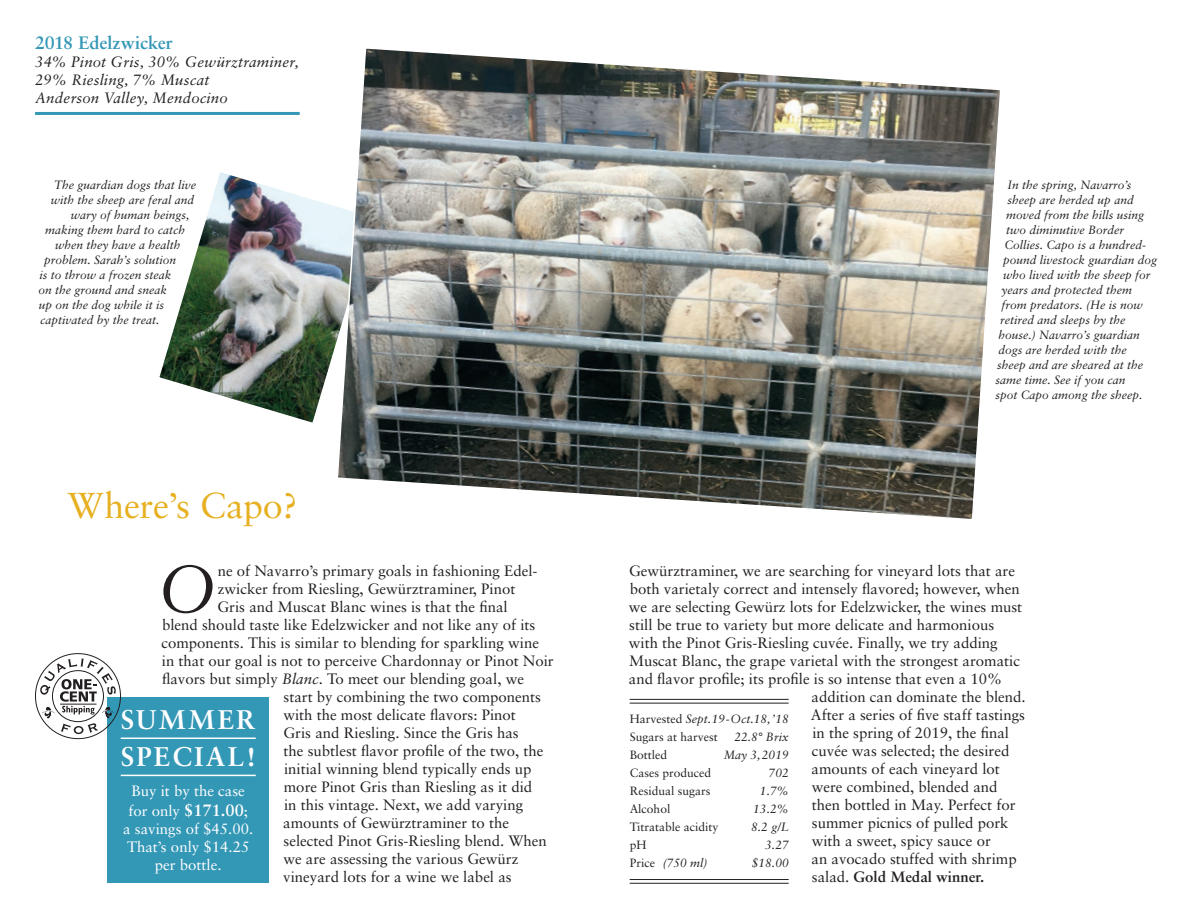
<style>
.page{position:relative;width:1188px;height:918px;background:#fff}
.page>*{position:absolute;margin:0;border:0;box-sizing:border-box;transform-origin:0 0}
.t1{font:italic 66.6px "Sabon";color:#231f20}
.t2{font:36px "Sabon";letter-spacing:-.01em;color:#e6b020}
.t3{font:700 27px/37.5px "Sabon";letter-spacing:.085em;color:#fff}
.t4{font:700 18px "Sabon";color:#3397b6}
.t5{font:15px "Sabon";color:#231f20}
.t6{font:italic 15px/18px "Sabon";letter-spacing:.015em;color:#231f20}
.t7{font:15px/18px "Sabon";color:#fff}
.t8{font:700 15px "Sabon";color:#231f20}
.t9{font:italic 12px "Sabon";color:#231f20}
.t10{font:12px/18px "Sabon";color:#231f20}
.s1{font-style:italic}
.s2{font-weight:700;font-size:16.5px}
.s3{font-weight:400}
.s4{font-style:normal}
</style>
<div class="page">
<img style="left:159px;top:172px;width:177px;height:251px">
<hr style="left:35px;top:112px;width:265px;height:3px;background:#3397b6">
<hr style="left:630px;top:699px;width:159px;height:1px;background:#231f20">
<hr style="left:630px;top:703px;width:159px;height:1px;background:#231f20">
<hr style="left:630px;top:879px;width:159px;height:1px;background:#231f20">
<hr style="left:630px;top:883px;width:159px;height:1px;background:#231f20">
<div style="left:107px;top:697px;width:162px;height:186px;background:#3397b6"></div>
<hr style="left:121px;top:738px;width:135px;height:1px;background:#fff">
<hr style="left:121px;top:775px;width:135px;height:1px;background:#fff">
<svg style="left:35px;top:653px;width:86px;height:86px"></svg>
<img style="left:336px;top:48px;width:664px;height:471px">
<p class="t4" style="left:35px;top:32px;width:139px">2018 Edelzwicker</p>
<p class="t6" style="left:35px;top:53px;width:265px">34% Pinot Gris, 30% Gewürztraminer,<br>29% Riesling, 7% Muscat<br>Anderson Valley, Mendocino</p>
<p class="t9" style="left:54px;top:177px;width:144px">The guardian dogs that live</p>
<p class="t9" style="left:51px;top:192px;width:145px">with the sheep are feral and</p>
<p class="t9" style="left:71px;top:207px;width:120px">wary of human beings,</p>
<p class="t9" style="left:45px;top:222px;width:142px">making them hard to catch</p>
<p class="t9" style="left:55px;top:237px;width:127px">when they have a health</p>
<p class="t9" style="left:44px;top:252px;width:133px">problem. Sarah’s solution</p>
<p class="t9" style="left:40px;top:267px;width:134px">is to throw a frozen steak</p>
<p class="t9" style="left:38px;top:282px;width:130px">on the ground and sneak</p>
<p class="t9" style="left:39px;top:297px;width:127px">up on the dog while it is</p>
<p class="t9" style="left:40px;top:312px;width:121px">captivated by the treat.</p>
<h2 class="t2" style="left:68px;top:484px;width:232px">Where’s Capo?</h2>
<h1 class="t1" style="left:158px;top:551px;width:61px">O</h1>
<p class="t5" style="left:218px;top:562px;width:321px">ne of Navarro’s primary goals in fashioning Edel-</p>
<p class="t5" style="left:218px;top:580px;width:299px">zwicker from Riesling, Gewürztraminer, Pinot</p>
<p class="t5" style="left:218px;top:598px;width:292px">Gris and Muscat Blanc wines is that the final</p>
<p class="t5" style="left:162px;top:616px;width:375px">blend should taste like Edelzwicker and not like any of its</p>
<p class="t5" style="left:161px;top:634px;width:379px">components. This is similar to blending for sparkling wine</p>
<p class="t5" style="left:162px;top:652px;width:393px">in that our goal is not to perceive Chardonnay or Pinot Noir</p>
<p class="t5" style="left:162px;top:670px;width:363px">flavors but simply <span class="s1">Blanc</span>. To meet our blending goal, we</p>
<p class="t5" style="left:284px;top:688px;width:259px">start by combining the two components</p>
<p class="t5" style="left:283px;top:706px;width:234px">with the most delicate flavors: Pinot</p>
<p class="t5" style="left:284px;top:724px;width:237px">Gris and Riesling. Since the Gris has</p>
<p class="t5" style="left:284px;top:742px;width:262px">the subtlest flavor profile of the two, the</p>
<p class="t5" style="left:284px;top:760px;width:249px">initial winning blend typically ends up</p>
<p class="t5" style="left:284px;top:778px;width:250px">more Pinot Gris than Riesling as it did</p>
<p class="t5" style="left:284px;top:796px;width:241px">in this vintage. Next, we add varying</p>
<p class="t5" style="left:283px;top:814px;width:227px">amounts of Gewürztraminer to the</p>
<p class="t5" style="left:284px;top:832px;width:265px">selected Pinot Gris-Riesling blend. When</p>
<p class="t5" style="left:283px;top:850px;width:237px">we are assessing the various Gewürz</p>
<p class="t5" style="left:283px;top:868px;width:230px">vineyard lots for a wine we label as</p>
<h3 class="t3" style="left:121px;top:700px;width:137px">SUMMER<br>SPECIAL!</h3>
<p class="t7" style="left:128px;top:781px;width:121px;line-height:19.8px">Buy it by the case for only <span class="s2">$171.00</span>;</p>
<p class="t7" style="left:123px;top:819px;width:132px;text-align:center">a savings of $45.00.<br>That’s only $14.25 per bottle.</p>
<p class="t9" style="left:1008px;top:177px;width:125px">In the spring, Navarro’s</p>
<p class="t9" style="left:1008px;top:192px;width:128px">sheep are herded up and</p>
<p class="t9" style="left:1006px;top:207px;width:140px">moved from the hills using</p>
<p class="t9" style="left:1006px;top:222px;width:120px">two diminutive Border</p>
<p class="t9" style="left:1005px;top:237px;width:143px">Collies. Capo is a hundred-</p>
<p class="t9" style="left:1003px;top:252px;width:156px">pound livestock guardian dog</p>
<p class="t9" style="left:1003px;top:267px;width:149px">who lived with the sheep for</p>
<p class="t9" style="left:1002px;top:282px;width:132px">years and protected them</p>
<p class="t9" style="left:1002px;top:297px;width:143px">from predators. (He is now</p>
<p class="t9" style="left:1000px;top:312px;width:127px">retired and sleeps by the</p>
<p class="t9" style="left:999px;top:327px;width:143px">house.) Navarro’s guardian</p>
<p class="t9" style="left:999px;top:342px;width:130px">dogs are herded with the</p>
<p class="t9" style="left:997px;top:357px;width:148px">sheep and are sheared at the</p>
<p class="t9" style="left:996px;top:372px;width:131px">same time. See if you can</p>
<p class="t9" style="left:996px;top:387px;width:148px">spot Capo among the sheep.</p>
<p class="t5" style="left:629px;top:562px;width:387px">Gewürztraminer, we are searching for vineyard lots that are</p>
<p class="t5" style="left:630px;top:580px;width:392px">both varietaly correct and intensely flavored; however, when</p>
<p class="t5" style="left:629px;top:598px;width:395px">we are selecting Gewürz lots for Edelzwicker, the wines must</p>
<p class="t5" style="left:629px;top:616px;width:367px">still be true to variety but more delicate and harmonious</p>
<p class="t5" style="left:629px;top:634px;width:370px">with the Pinot Gris-Riesling cuvée. Finally, we try adding</p>
<p class="t5" style="left:629px;top:652px;width:392px">Muscat Blanc, the grape varietal with the strongest aromatic</p>
<p class="t5" style="left:629px;top:670px;width:375px">and flavor profile; its profile is so intense that even a 10%</p>
<p class="t5" style="left:812px;top:688px;width:216px">addition can dominate the blend.</p>
<p class="t5" style="left:811px;top:706px;width:216px">After a series of five staff tastings</p>
<p class="t5" style="left:812px;top:724px;width:198px">in the spring of 2019, the final</p>
<p class="t5" style="left:812px;top:742px;width:199px">cuvée was selected; the desired</p>
<p class="t5" style="left:812px;top:760px;width:190px">amounts of each vineyard lot</p>
<p class="t5" style="left:812px;top:778px;width:187px">were combined, blended and</p>
<p class="t5" style="left:812px;top:796px;width:205px">then bottled in May. Perfect for</p>
<p class="t5" style="left:812px;top:814px;width:198px">summer picnics of pulled pork</p>
<p class="t5" style="left:812px;top:832px;width:181px">with a sweet, spicy sauce or</p>
<p class="t5" style="left:812px;top:850px;width:207px">an avocado stuffed with shrimp</p>
<p class="t8" style="left:812px;top:868px;width:174px"><span class="s3">salad.</span> Gold Medal winner.</p>
<p class="t10" style="left:630px;top:710px;width:160px">Harvested <span class="s1">Sept.19-Oct.18, ’18<br></span>Sugars at harvest</p>
<p class="t9" style="left:735px;top:730px;width:56px">22.8° Brix</p>
<p class="t10" style="left:630px;top:746px;width:39px">Bottled</p>
<p class="t9" style="left:724px;top:748px;width:66px">May 3, 2019</p>
<p class="t10" style="left:630px;top:764px;width:83px">Cases produced</p>
<p class="t9" style="left:769px;top:766px;width:22px">702</p>
<p class="t10" style="left:630px;top:782px;width:82px">Residual sugars</p>
<p class="t9" style="left:760px;top:784px;width:30px">1.7%</p>
<p class="t10" style="left:630px;top:800px;width:42px">Alcohol</p>
<p class="t9" style="left:753px;top:802px;width:37px">13.2%</p>
<p class="t10" style="left:630px;top:818px;width:90px">Titratable acidity</p>
<p class="t9" style="left:751px;top:820px;width:39px">8.2 g/L</p>
<p class="t10" style="left:630px;top:836px;width:18px">pH</p>
<p class="t9" style="left:765px;top:838px;width:25px">3.27</p>
<p class="t9" style="left:630px;top:856px;width:79px"><span class="s4">Price</span> (750 ml)</p>
<p class="t9" style="left:752px;top:856px;width:38px">$18.00</p>
</div>
